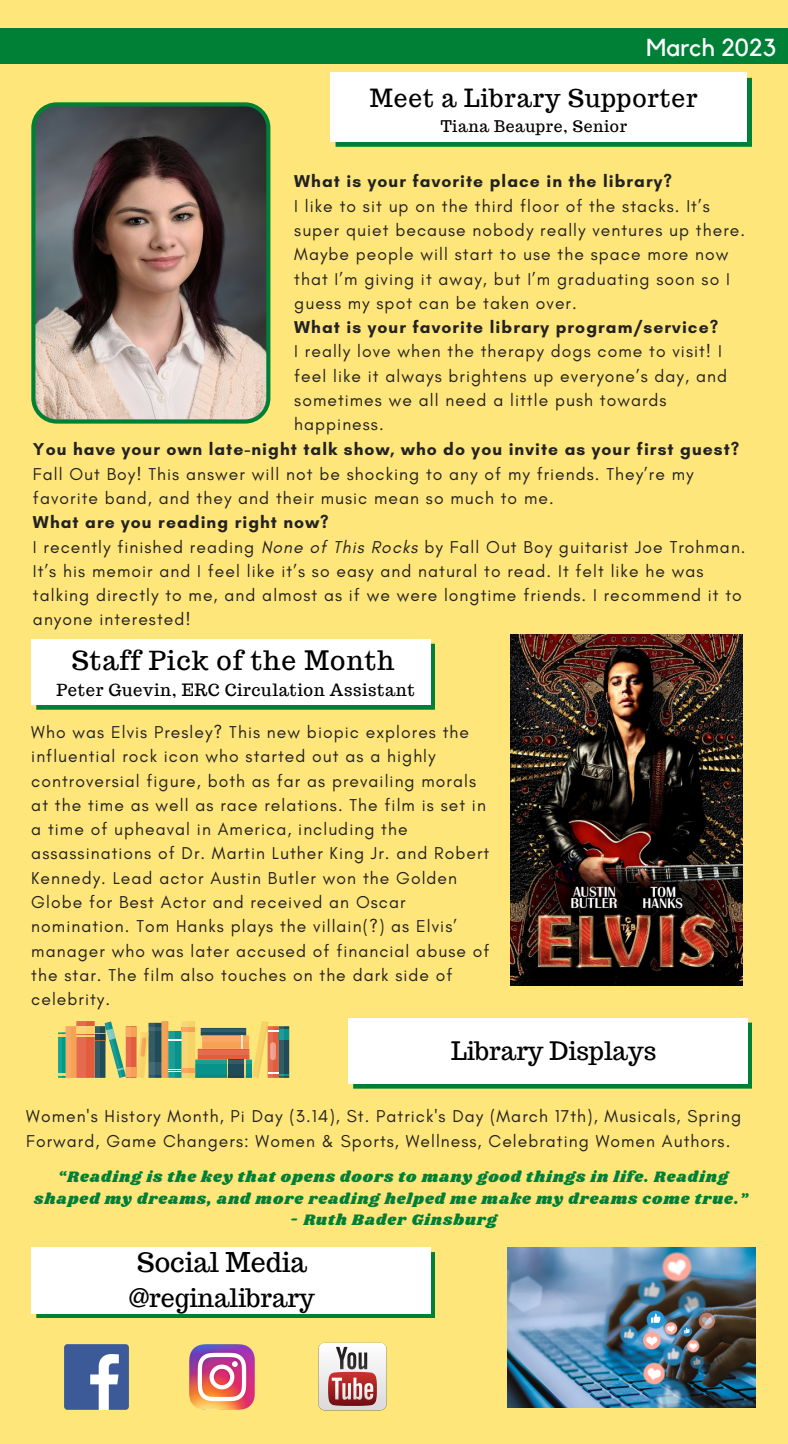
<style>
.page{position:relative;width:788px;height:1444px;background:#ffe67a}
.page>*{position:absolute;margin:0;border:0;box-sizing:border-box;transform-origin:0 0}
.t1{font:26.69px "Trocchi";color:#000}
.t2{font:26.25px "Trocchi";letter-spacing:.04em;color:#000}
.t3{font:24.94px "Trocchi";color:#000}
.t4{font:24.5px "Trocchi";letter-spacing:.04em;color:#000}
.t5{font:24.5px "Kollektif";color:#fff}
.t6{font:17.5px/24.3px "Glacial Indifference";letter-spacing:.06em;color:#222}
.t7{font:700 17.5px "Glacial Indifference";letter-spacing:.06em;color:#222}
.t8{font:16.62px "Trocchi";letter-spacing:.04em;color:#000}
.t9{font:15.75px/21.7px "Shrikhand";letter-spacing:.06em;color:#008037;text-align:center}
.t10{font:15.75px "Trocchi";letter-spacing:.04em;color:#000}
.s1{font-weight:700}
.s2{font-style:italic}
</style>
<div class="page">
<img style="left:318px;top:1342px;width:69px;height:69px">
<img style="left:189px;top:1344px;width:66px;height:66px">
<img style="left:64px;top:1344px;width:65px;height:66px">
<svg style="left:36px;top:1252px;width:399px;height:66px;background:#32995e"></svg>
<div style="left:31px;top:1247px;width:399px;height:66px;background:#fff"></div>
<img style="left:507px;top:1247px;width:248px;height:161px">
<svg style="left:335px;top:78px;width:417px;height:69px;background:#0f863e"></svg>
<div style="left:330px;top:73px;width:416px;height:69px;background:#fff"></div>
<div style="left:0;top:29px;width:788px;height:35px;background:#008037"></div>
<svg style="left:36px;top:644px;width:399px;height:66px;background:#12873f"></svg>
<div style="left:31px;top:639px;width:399px;height:66px;background:#fff"></div>
<img style="left:31px;top:102px;width:239px;height:322px">
<svg style="left:353px;top:1022px;width:399px;height:66px;background:#32995e"></svg>
<div style="left:348px;top:1017px;width:399px;height:66px;background:#fff"></div>
<div style="left:66px;top:1026px;width:10px;height:52px;background:#f7a155"></div>
<div style="left:66px;top:1026px;width:5px;height:52px;background:#f7a965"></div>
<div style="left:162px;top:1021px;width:6px;height:57px;background:#f7a155"></div>
<svg style="left:168px;top:1021px;width:14px;height:57px"></svg>
<svg style="left:182px;top:1021px;width:13px;height:57px"></svg>
<div style="left:182px;top:1068px;width:13px;height:5px;background:#f7a155"></div>
<hr style="left:182px;top:1027px;width:13px;height:4px;background:#f7a155">
<div style="left:182px;top:1021px;width:5px;height:57px;background:#fff;opacity:.1"></div>
<svg style="left:76px;top:1021px;width:50px;height:57px"></svg>
<div style="left:77px;top:1021px;width:9px;height:57px;background:#fff;opacity:.1"></div>
<div style="left:148px;top:1023px;width:13px;height:55px;background:#1f4c58"></div>
<div style="left:149px;top:1023px;width:6px;height:55px;background:#345c67"></div>
<div style="left:58px;top:1032px;width:8px;height:46px;background:#009b86"></div>
<svg style="left:62px;top:1034px;width:4px;height:3px"></svg>
<svg style="left:62px;top:1073px;width:4px;height:3px"></svg>
<hr style="left:58px;top:1032px;width:4px;height:46px;background:#fff;opacity:.1">
<div style="left:126px;top:1026px;width:10px;height:52px;background:#e35c3e"></div>
<div style="left:126px;top:1067px;width:10px;height:10px;background:#f7a155"></div>
<div style="left:126px;top:1027px;width:10px;height:10px;background:#f7a155"></div>
<div style="left:126px;top:1026px;width:5px;height:52px;background:#fff;opacity:.1"></div>
<svg style="left:136px;top:1027px;width:25px;height:51px"></svg>
<svg style="left:195px;top:1021px;width:94px;height:57px"></svg>
<img style="left:510px;top:634px;width:232px;height:352px">
<h3 class="t5" style="left:646px;top:36px;width:131px">March 2023</h3>
<h3 class="t4" style="left:370px;top:82px;width:329px">Meet a Library Supporter</h3>
<p class="t10" style="left:440px;top:116px;width:188px">Tiana Beaupre, Senior</p>
<p class="t7" style="left:294px;top:171px;width:379px">What is your favorite place in the library?</p>
<p class="t6" style="left:294px;top:193px;width:452px">I like to sit up on the third floor of the stacks. It’s super quiet because nobody really ventures up there.<br>Maybe people will start to use the space more now that I’m giving it away, but I’m graduating soon so I guess my spot can be taken over.</p>
<p class="t7" style="left:294px;top:316px;width:425px">What is your favorite library program/service?</p>
<p class="t6" style="left:294px;top:339px;width:434px">I really love when the therapy dogs come to visit! I feel like it always brightens up everyone’s day, and sometimes we all need a little push towards happiness.</p>
<p class="t7" style="left:33px;top:439px;width:708px">You have your own late-night talk show, who do you invite as your first guest?</p>
<p class="t6" style="left:33px;top:461px;width:662px">Fall Out Boy! This answer will not be shocking to any of my friends. They’re my favorite band, and they and their music mean so much to me.</p>
<p class="t6" style="left:33px;top:510px;width:714px"><span class="s1">What are you reading right now?<br></span>I recently finished reading <span class="s2">None of This Rocks</span> by Fall Out Boy guitarist Joe Trohman.<br>It’s his memoir and I feel like it’s so easy and natural to read. It felt like he was talking directly to me, and almost as if we were longtime friends. I recommend it to anyone interested!</p>
<h2 class="t2" style="left:72px;top:643px;width:324px">Staff Pick of the Month</h2>
<p class="t8" style="left:56px;top:679px;width:360px">Peter Guevin, ERC Circulation Assistant</p>
<p class="t6" style="left:31px;top:720px;width:459px">Who was Elvis Presley? This new biopic explores the influential rock icon who started out as a highly controversial figure, both as far as prevailing morals at the time as well as race relations. The film is set in a time of upheaval in America, including the assassinations of Dr. Martin Luther King Jr. and Robert Kennedy. Lead actor Austin Butler won the Golden Globe for Best Actor and received an Oscar nomination. Tom Hanks plays the villain(?) as Elvis’ manager who was later accused of financial abuse of the star. The film also touches on the dark side of celebrity.</p>
<h3 class="t3" style="left:451px;top:1035px;width:207px">Library Displays</h3>
<p class="t6" style="left:26px;top:1104px;width:716px">Women's History Month, Pi Day (3.14), St. Patrick's Day (March 17th), Musicals, Spring<br>Forward, Game Changers: Women &amp; Sports, Wellness, Celebrating Women Authors.</p>
<p class="t9" style="left:34px;top:1166px;width:715px">“Reading is the key that opens doors to many good things in life. Reading shaped my dreams, and more reading helped me make my dreams come true.”</p>
<p class="t9" style="left:289px;top:1209px;width:209px">- Ruth Bader Ginsburg</p>
<h1 class="t1" style="left:137px;top:1245px;width:171px">Social Media</h1>
<h3 class="t3" style="left:129px;top:1282px;width:187px">@reginalibrary</h3>
</div>
